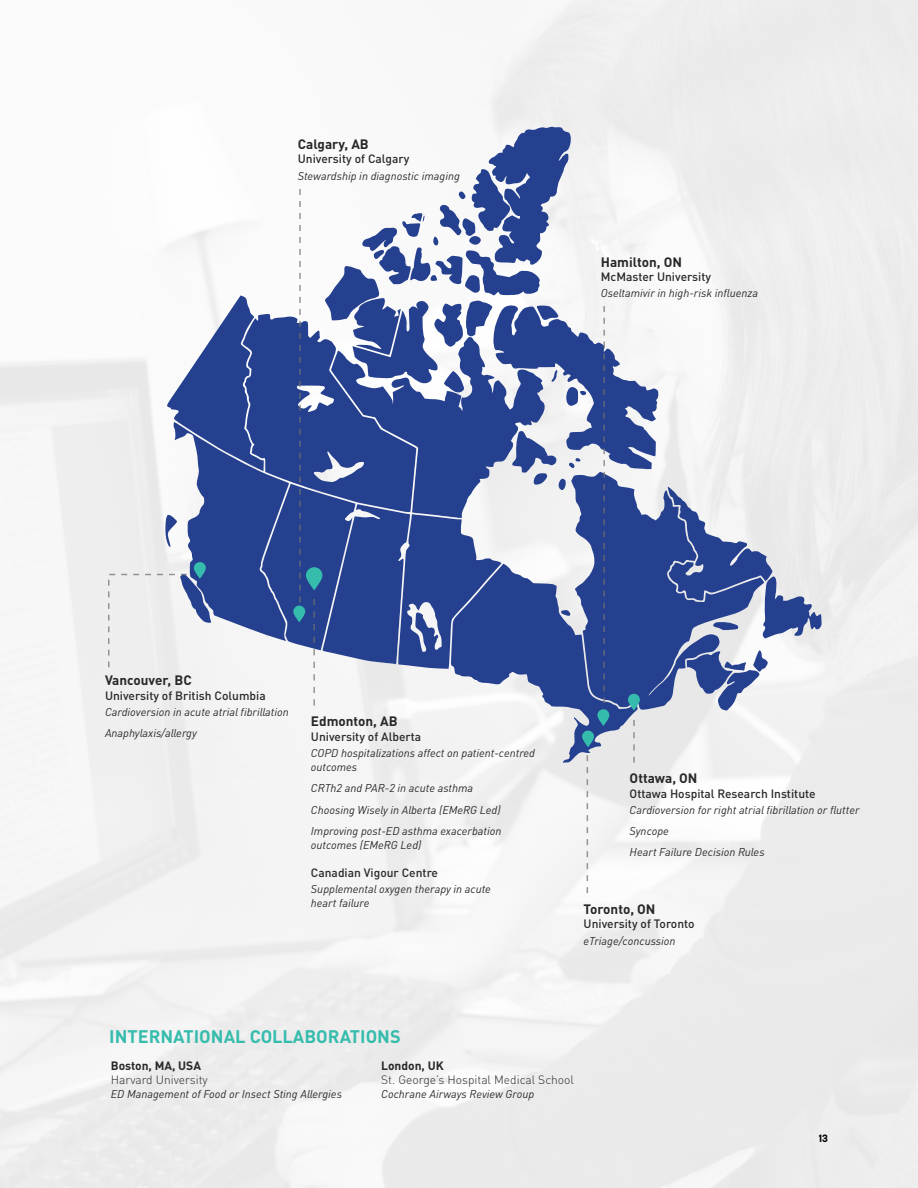
<style>
.page{position:relative;width:918px;height:1188px;background:#fff}
.page>*{position:absolute;margin:0;border:0;box-sizing:border-box;transform-origin:0 0}
.t1{font:700 18px "DIN Pro";color:#35bcad}
.t2{font:700 13.5px "DIN Pro";color:#292829}
.t3{font:500 12px "DIN Pro";color:#292829}
.t4{font:300 12px "DIN Pro";color:#292829}
.t5{font:700 12px "DIN Pro";color:#292829}
.t6{font:italic 11.25px/21px "DIN Pro";color:#292829}
.t7{font:700 10.5px "Korolev";color:#000}
</style>
<div class="page">
<svg style="left:687px;top:650px;width:81px;height:61px"></svg>
<svg style="left:658px;top:472px;width:106px;height:238px"></svg>
<svg style="left:667px;top:486px;width:155px;height:153px;background:#929ec2"></svg>
<svg style="left:108px;top:127px;width:550px;height:766px"></svg>
<p class="t2" style="left:298px;top:133px;width:73px">Calgary, AB</p>
<p class="t3" style="left:298px;top:149px;width:113px">University of Calgary</p>
<p class="t6" style="left:298px;top:164px;width:164px">Stewardship in diagnostic imaging</p>
<p class="t2" style="left:601px;top:250px;width:83px">Hamilton, ON</p>
<p class="t3" style="left:601px;top:267px;width:112px">McMaster University</p>
<p class="t6" style="left:601px;top:282px;width:159px">Oseltamivir in high-risk influenza</p>
<p class="t2" style="left:105px;top:669px;width:88px">Vancouver, BC</p>
<p class="t3" style="left:105px;top:686px;width:162px">University of British Columbia</p>
<p class="t6" style="left:105px;top:701px;width:185px">Cardioversion in acute atrial fibrillation<br>Anaphylaxis/allergy</p>
<p class="t2" style="left:311px;top:710px;width:88px">Edmonton, AB</p>
<p class="t3" style="left:311px;top:727px;width:112px">University of Alberta</p>
<p class="t6" style="left:311px;top:745px;width:226px;line-height:13.5px">COPD hospitalizations affect on patient-centred outcomes</p>
<p class="t6" style="left:311px;top:775px;width:191px;line-height:22.5px">CRTh2 and PAR-2 in acute asthma<br>Choosing Wisely in Alberta (EMeRG Led)</p>
<p class="t6" style="left:311px;top:823px;width:192px;line-height:13.5px">Improving post-ED asthma exacerbation outcomes (EMeRG Led)</p>
<p class="t3" style="left:311px;top:863px;width:129px">Canadian Vigour Centre</p>
<p class="t6" style="left:311px;top:881px;width:182px;line-height:13.5px">Supplemental oxygen therapy in acute heart failure</p>
<p class="t2" style="left:630px;top:767px;width:69px">Ottawa, ON</p>
<p class="t3" style="left:630px;top:784px;width:188px">Ottawa Hospital Research Institute</p>
<p class="t6" style="left:630px;top:799px;width:231px">Cardioversion for right atrial fibrillation or flutter<br>Syncope<br>Heart Failure Decision Rules</p>
<p class="t2" style="left:584px;top:898px;width:73px">Toronto, ON</p>
<p class="t3" style="left:584px;top:914px;width:113px">University of Toronto</p>
<p class="t6" style="left:584px;top:929px;width:93px">eTriage/concussion</p>
<h1 class="t1" style="left:109px;top:1021px;width:293px">INTERNATIONAL COLLABORATIONS</h1>
<p class="t5" style="left:111px;top:1056px;width:92px">Boston, MA, USA</p>
<p class="t4" style="left:111px;top:1071px;width:98px">Harvard University</p>
<p class="t6" style="left:111px;top:1082px;width:233px">ED Management of Food or Insect Sting Allergies</p>
<p class="t5" style="left:381px;top:1056px;width:64px">London, UK</p>
<p class="t4" style="left:381px;top:1071px;width:194px">St. George’s Hospital Medical School</p>
<p class="t6" style="left:381px;top:1082px;width:155px">Cochrane Airways Review Group</p>
<p class="t7" style="left:819px;top:1132px;width:11px">13</p>
</div>
